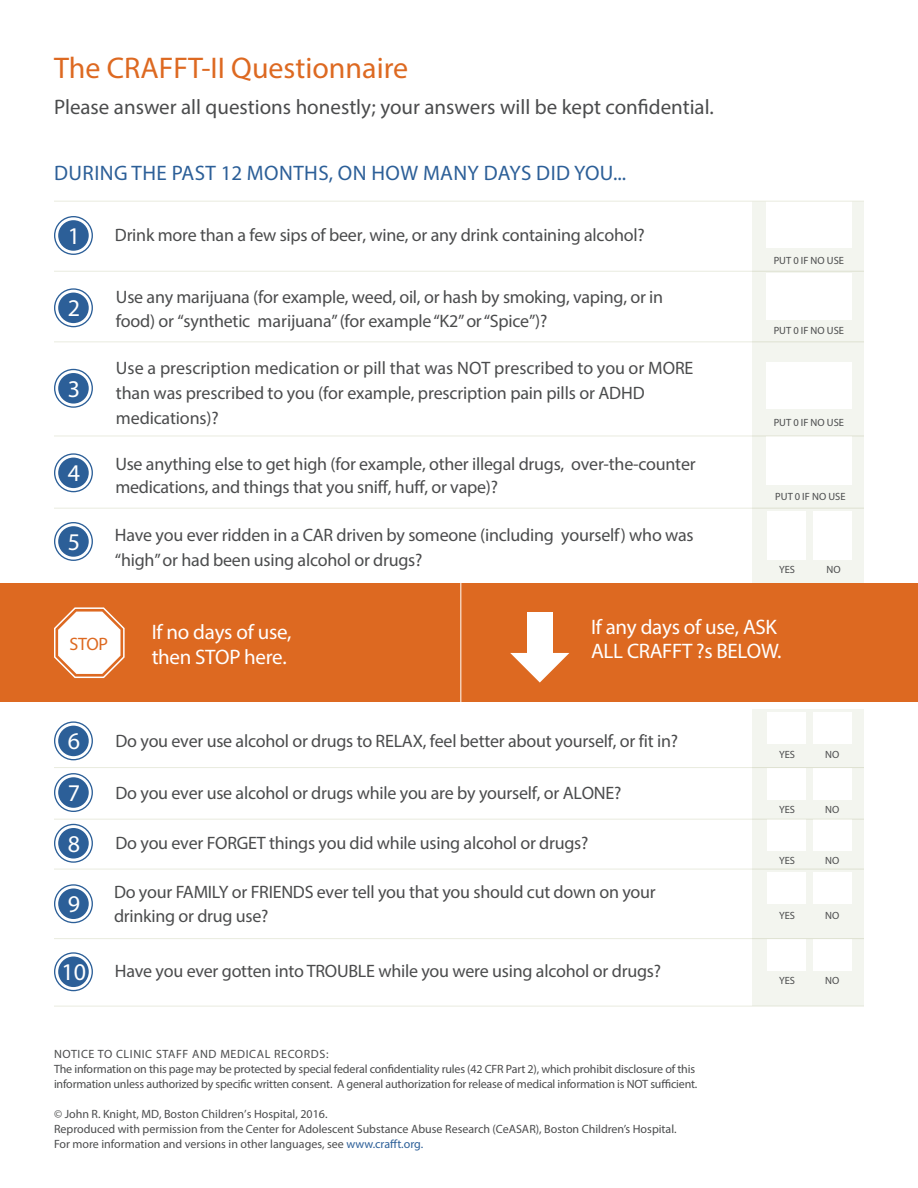
<style>
.page{position:relative;width:918px;height:1188px;background:#fff}
.page>*{position:absolute;margin:0;border:0;box-sizing:border-box;transform-origin:0 0}
.Header_B{font:30px "Myriad Pro";color:#dd6921}
.Header_A{font:24px "Myriad Pro";color:#fff}
.Intro_text{font:21px "Myriad Pro";color:#4b4c4d}
.Body_Copy{font:21px/25.5px "Myriad Pro";letter-spacing:-.015em;color:#fff}
.Header_C{font:21px "Myriad Pro";letter-spacing:.02em;color:#2c5f98}
.Body_Copy-2{font:18px/24.6px "Myriad Pro";letter-spacing:-.015em;color:#4b4c4d}
.Body_Copy-3{font:18px "Myriad Pro";color:#dd6921}
.Body_Copy-4{font:12px/15.3px "Myriad Pro";letter-spacing:-.01em;color:#4b4c4d}
.Body_Copy-5{font:12px "Myriad Pro";letter-spacing:.05em;color:#4b4c4d}
.Body_Copy-6{font:10.5px "Myriad Pro";letter-spacing:.005em;color:#4b4c4d}
.s1{color:#2c5f98}
</style>
<div class="page">
<div style="left:753px;top:710px;width:111px;height:296px;background:#f3f5ef"></div>
<div style="left:767px;top:819px;width:39px;height:32px;background:#fff"></div>
<div style="left:767px;top:872px;width:39px;height:32px;background:#fff"></div>
<div style="left:767px;top:939px;width:39px;height:32px;background:#fff"></div>
<div style="left:767px;top:768px;width:39px;height:32px;background:#fff"></div>
<div style="left:767px;top:712px;width:39px;height:32px;background:#fff"></div>
<div style="left:813px;top:819px;width:39px;height:32px;background:#fff"></div>
<div style="left:813px;top:872px;width:39px;height:32px;background:#fff"></div>
<div style="left:813px;top:939px;width:39px;height:32px;background:#fff"></div>
<div style="left:813px;top:768px;width:39px;height:32px;background:#fff"></div>
<div style="left:813px;top:712px;width:39px;height:32px;background:#fff"></div>
<hr style="left:54px;top:767px;width:810px;height:1px;background:#e9ebdf">
<hr style="left:54px;top:819px;width:810px;height:1px;background:#e9ebdf">
<hr style="left:54px;top:869px;width:810px;height:1px;background:#e9ebdf">
<hr style="left:54px;top:938px;width:810px;height:1px;background:#e9ebdf">
<hr style="left:54px;top:1006px;width:810px;height:1px;background:#e9ebdf">
<div style="left:58px;top:726px;width:31px;height:30px;background:#2c5f98;border-radius:50%"></div>
<div style="left:54px;top:721px;width:39px;height:39px;border:1px solid #2c5f98;border-radius:50%"></div>
<div style="left:58px;top:777px;width:31px;height:31px;background:#2c5f98;border-radius:50%"></div>
<div style="left:54px;top:773px;width:39px;height:39px;border:1px solid #2c5f98;border-radius:50%"></div>
<div style="left:58px;top:828px;width:31px;height:31px;background:#2c5f98;border-radius:50%"></div>
<div style="left:54px;top:824px;width:39px;height:39px;border:1px solid #2c5f98;border-radius:50%"></div>
<div style="left:58px;top:888px;width:31px;height:31px;background:#2c5f98;border-radius:50%"></div>
<div style="left:54px;top:884px;width:39px;height:39px;border:1px solid #2c5f98;border-radius:50%"></div>
<div style="left:58px;top:957px;width:31px;height:30px;background:#2c5f98;border-radius:50%"></div>
<div style="left:54px;top:952px;width:39px;height:39px;border:1px solid #2c5f98;border-radius:50%"></div>
<div style="left:753px;top:201px;width:111px;height:381px;background:#f3f5ef"></div>
<div style="left:58px;top:220px;width:31px;height:31px;background:#2c5f98;border-radius:50%"></div>
<div style="left:54px;top:216px;width:39px;height:39px;border:1px solid #2c5f98;border-radius:50%"></div>
<div style="left:58px;top:293px;width:31px;height:30px;background:#2c5f98;border-radius:50%"></div>
<div style="left:54px;top:288px;width:39px;height:39px;border:1px solid #2c5f98;border-radius:50%"></div>
<div style="left:58px;top:373px;width:31px;height:31px;background:#2c5f98;border-radius:50%"></div>
<div style="left:54px;top:369px;width:39px;height:39px;border:1px solid #2c5f98;border-radius:50%"></div>
<div style="left:58px;top:458px;width:31px;height:30px;background:#2c5f98;border-radius:50%"></div>
<div style="left:54px;top:453px;width:39px;height:39px;border:1px solid #2c5f98;border-radius:50%"></div>
<div style="left:58px;top:526px;width:31px;height:31px;background:#2c5f98;border-radius:50%"></div>
<div style="left:54px;top:522px;width:39px;height:39px;border:1px solid #2c5f98;border-radius:50%"></div>
<div style="left:767px;top:273px;width:85px;height:47px;background:#fff"></div>
<div style="left:767px;top:362px;width:85px;height:47px;background:#fff"></div>
<div style="left:767px;top:202px;width:85px;height:46px;background:#fff"></div>
<div style="left:767px;top:436px;width:85px;height:48px;background:#fff"></div>
<div style="left:767px;top:511px;width:39px;height:48px;background:#fff"></div>
<div style="left:813px;top:511px;width:39px;height:48px;background:#fff"></div>
<hr style="left:54px;top:508px;width:810px;height:1px;background:#e9ebdf">
<hr style="left:54px;top:436px;width:810px;height:1px;background:#e9ebdf">
<hr style="left:54px;top:342px;width:810px;height:1px;background:#e9ebdf">
<hr style="left:54px;top:271px;width:810px;height:1px;background:#e9ebdf">
<hr style="left:54px;top:201px;width:810px;height:1px;background:#e9ebdf">
<div style="left:0;top:584px;width:918px;height:118px;background:#dd6921"></div>
<hr style="left:461px;top:580px;width:1px;height:132px;background:#fff">
<div style="left:527px;top:613px;width:25px;height:47px;background:#fff"></div>
<svg style="left:510px;top:653px;width:59px;height:30px"></svg>
<svg style="left:54px;top:607px;width:71px;height:72px"></svg>
<p class="Header_B" style="left:54px;top:49px;width:356px">The CRAFFT-II Questionnaire</p>
<p class="Intro_text" style="left:54px;top:94px;width:661px">Please answer all questions honestly; your answers will be kept confidential.</p>
<p class="Header_C" style="left:54px;top:160px;width:573px">DURING THE PAST 12 MONTHS, ON HOW MANY DAYS DID YOU...</p>
<p class="Header_A" style="left:68px;top:221px;width:14px">1</p>
<p class="Header_A" style="left:68px;top:293px;width:14px">2</p>
<p class="Header_A" style="left:68px;top:374px;width:14px">3</p>
<p class="Header_A" style="left:68px;top:458px;width:14px">4</p>
<p class="Header_A" style="left:68px;top:527px;width:14px">5</p>
<p class="Body_Copy-2" style="left:115px;top:223px;width:531px">Drink more than a few sips of beer, wine, or any drink containing alcohol?</p>
<p class="Body_Copy-2" style="left:116px;top:285px;width:549px;line-height:24.2px">Use any marijuana (for example, weed, oil, or hash by smoking, vaping, or in food) or “synthetic marijuana” (for example “K2”or “Spice”)?</p>
<p class="Body_Copy-2" style="left:116px;top:355px;width:579px">Use a prescription medication or pill that was NOT prescribed to you or MORE than was prescribed to you (for example, prescription pain pills or ADHD medications)?</p>
<p class="Body_Copy-2" style="left:115px;top:452px;width:582px;line-height:23.4px">Use anything else to get high (for example, other illegal drugs, over-the-counter medications, and things that you sniff, huff, or vape)?</p>
<p class="Body_Copy-2" style="left:115px;top:522px;width:580px">Have you ever ridden in a CAR driven by someone (including yourself) who was “high”or had been using alcohol or drugs?</p>
<p class="Body_Copy-6" style="left:774px;top:254px;width:72px">PUT 0 IF NO USE</p>
<p class="Body_Copy-6" style="left:774px;top:324px;width:72px">PUT 0 IF NO USE</p>
<p class="Body_Copy-6" style="left:774px;top:416px;width:72px">PUT 0 IF NO USE</p>
<p class="Body_Copy-6" style="left:775px;top:490px;width:72px">PUT 0 IF NO USE</p>
<p class="Body_Copy-6" style="left:779px;top:563px;width:18px">YES</p>
<p class="Body_Copy-6" style="left:827px;top:563px;width:16px">NO</p>
<p class="Body_Copy-3" style="left:70px;top:633px;width:40px">STOP</p>
<p class="Body_Copy" style="left:152px;top:618px;width:141px">If no days of use, then STOP here.</p>
<p class="Body_Copy" style="left:591px;top:615px;width:192px;line-height:23.7px">If any days of use, ASK<br>ALL CRAFFT ?s BELOW.</p>
<p class="Header_A" style="left:68px;top:726px;width:14px">6</p>
<p class="Header_A" style="left:68px;top:778px;width:14px">7</p>
<p class="Header_A" style="left:68px;top:829px;width:14px">8</p>
<p class="Header_A" style="left:68px;top:889px;width:14px">9</p>
<p class="Header_A" style="left:62px;top:957px;width:26px">10</p>
<p class="Body_Copy-2" style="left:116px;top:728px;width:564px">Do you ever use alcohol or drugs to RELAX, feel better about yourself, or fit in?</p>
<p class="Body_Copy-2" style="left:116px;top:781px;width:507px">Do you ever use alcohol or drugs while you are by yourself, or ALONE?</p>
<p class="Body_Copy-2" style="left:116px;top:830px;width:475px">Do you ever FORGET things you did while using alcohol or drugs?</p>
<p class="Body_Copy-2" style="left:114px;top:879px;width:543px">Do your FAMILY or FRIENDS ever tell you that you should cut down on your drinking or drug use?</p>
<p class="Body_Copy-2" style="left:115px;top:958px;width:548px">Have you ever gotten into TROUBLE while you were using alcohol or drugs?</p>
<p class="Body_Copy-5" style="left:54px;top:1047px;width:276px">NOTICE TO CLINIC STAFF AND MEDICAL RECORDS:</p>
<p class="Body_Copy-4" style="left:54px;top:1061px;width:645px">The information on this page may be protected by special federal confidentiality rules (42 CFR Part 2), which prohibit disclosure of this information unless authorized by specific written consent. A general authorization for release of medical information is NOT sufficient.</p>
<p class="Body_Copy-4" style="left:54px;top:1106px;width:624px">© John R. Knight, MD, Boston Children’s Hospital, 2016.<br>Reproduced with permission from the Center for Adolescent Substance Abuse Research (CeASAR), Boston Children’s Hospital.<br>For more information and versions in other languages, see <span class="s1">www.crafft.org.</span></p>
<p class="Body_Copy-6" style="left:779px;top:748px;width:18px">YES</p>
<p class="Body_Copy-6" style="left:825px;top:748px;width:16px">NO</p>
<p class="Body_Copy-6" style="left:779px;top:803px;width:18px">YES</p>
<p class="Body_Copy-6" style="left:825px;top:803px;width:16px">NO</p>
<p class="Body_Copy-6" style="left:779px;top:854px;width:18px">YES</p>
<p class="Body_Copy-6" style="left:825px;top:854px;width:16px">NO</p>
<p class="Body_Copy-6" style="left:779px;top:909px;width:18px">YES</p>
<p class="Body_Copy-6" style="left:825px;top:909px;width:16px">NO</p>
<p class="Body_Copy-6" style="left:779px;top:974px;width:18px">YES</p>
<p class="Body_Copy-6" style="left:825px;top:974px;width:16px">NO</p>
</div>
